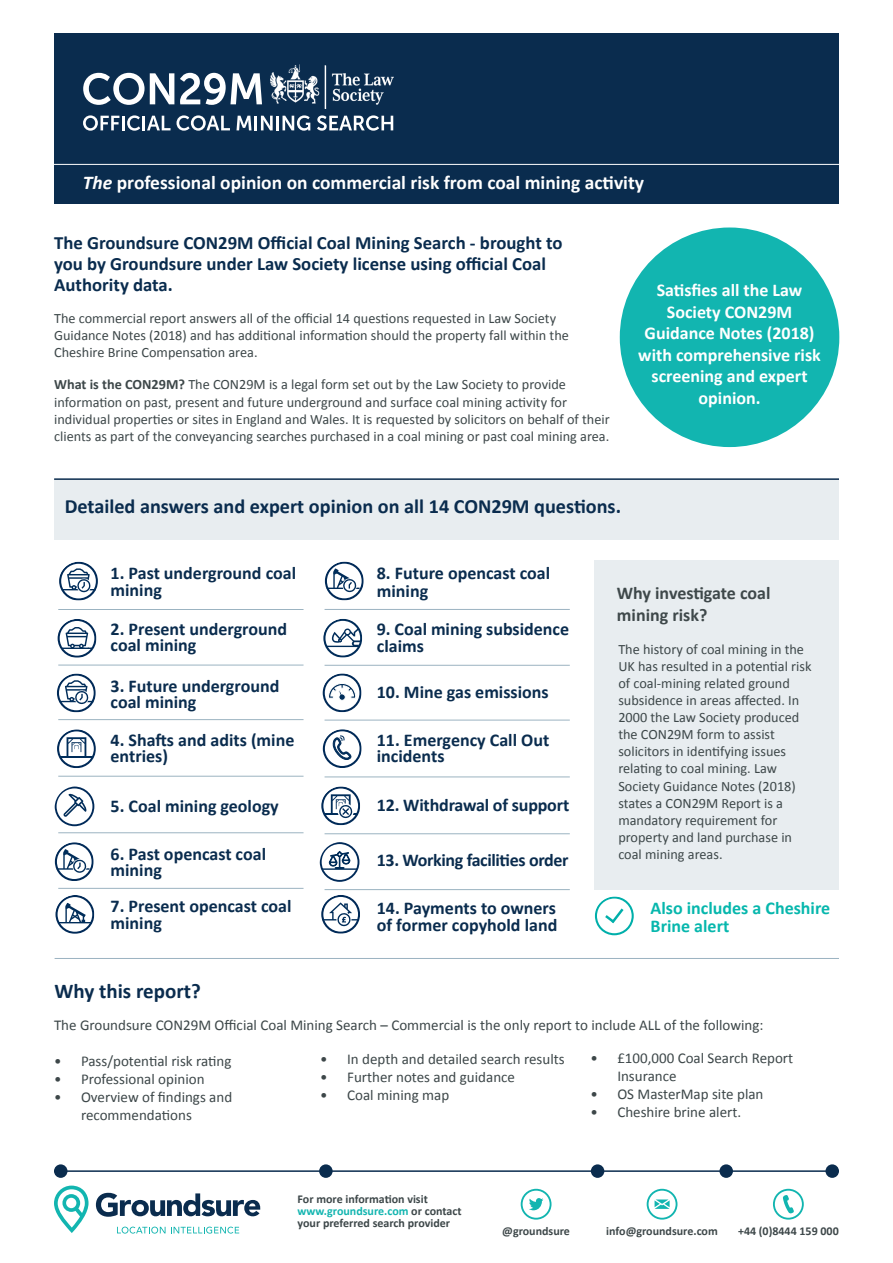
<style>
.page{position:relative;width:893px;height:1263px;background:#fff}
.page>*{position:absolute;margin:0;border:0;box-sizing:border-box;transform-origin:0 0}
.t1{font:700 21px "Calibri";color:#0a2c4e}
.t2{font:700 20.25px "Calibri";color:#0a2c4e}
.t3{font:700 19.5px "Calibri";color:#fff}
.t4{font:700 18.75px/21px "Calibri";color:#0a2c4e}
.t5{font:700 18px/16.5px "Calibri";color:#0a2c4e}
.t6{font:700 18px/21.6px "Calibri";color:#fff;text-align:center}
.t7{font:700 18px/18px "Calibri";color:#07b7ad}
.t8{font:700 18px/21.6px "Calibri";color:#3e484a}
.t9{font:700 18px "Calibri";letter-spacing:-.02em;color:#0a2c4e}
.t10{font:15px/18px "Calibri";color:#3d4749}
.t11{font:14.25px/17.1px "Calibri";color:#3d4749}
.t12{font:700 12px/12px "Calibri";color:#3d4749}
.t13{font:700 12px "Calibri";color:#3e484a}
.s1{font-style:italic}
.s2{font-weight:700}
.s3{color:#3e484a}
.s4{color:#12b5b0}
</style>
<div class="page">
<hr style="left:54px;top:1170px;width:785px;height:2px;background:#0a2c4e">
<div style="left:54px;top:1164px;width:13px;height:14px;background:#0a2c4e;border-radius:50%"></div>
<div style="left:319px;top:1164px;width:14px;height:14px;background:#0a2c4e;border-radius:50%"></div>
<div style="left:825px;top:1164px;width:14px;height:14px;background:#0a2c4e;border-radius:50%"></div>
<svg style="left:529px;top:1198px;width:14px;height:12px"></svg>
<div style="left:521px;top:1189px;width:30px;height:30px;border:2px solid #12b5b0;border-radius:50%"></div>
<svg style="left:655px;top:1199px;width:15px;height:10px"></svg>
<div style="left:647px;top:1189px;width:30px;height:30px;border:2px solid #12b5b0;border-radius:50%"></div>
<svg style="left:783px;top:1195px;width:11px;height:19px"></svg>
<div style="left:773px;top:1189px;width:31px;height:30px;border:2px solid #12b5b0;border-radius:50%"></div>
<svg style="left:54px;top:1185px;width:35px;height:48px"></svg>
<svg style="left:96px;top:1193px;width:164px;height:24px"></svg>
<svg style="left:117px;top:1226px;width:122px;height:7px"></svg>
<div style="left:591px;top:1164px;width:13px;height:14px;background:#0a2c4e;border-radius:50%"></div>
<div style="left:719px;top:1164px;width:14px;height:14px;background:#0a2c4e;border-radius:50%"></div>
<div style="left:54px;top:33px;width:785px;height:170px;background:#0a2c4e"></div>
<hr style="left:25px;top:164px;width:843px;height:1px;background:#fff">
<div style="left:620px;top:227px;width:219px;height:220px;background:#12b5b0;border-radius:50%"></div>
<svg style="left:83px;top:73px;width:91px;height:32px"></svg>
<svg style="left:180px;top:73px;width:82px;height:32px"></svg>
<svg style="left:83px;top:115px;width:147px;height:16px"></svg>
<svg style="left:236px;top:116px;width:37px;height:14px"></svg>
<hr style="left:276px;top:116px;width:3px;height:14px;background:#fff">
<svg style="left:283px;top:115px;width:27px;height:16px"></svg>
<svg style="left:317px;top:115px;width:76px;height:16px"></svg>
<img style="left:271px;top:65px;width:123px;height:44px">
<div style="left:594px;top:561px;width:245px;height:329px;background:#e8edf0"></div>
<hr style="left:58px;top:609px;width:246px;height:1px;background:#9bb3c1">
<hr style="left:58px;top:665px;width:246px;height:1px;background:#9bb3c1">
<hr style="left:58px;top:719px;width:246px;height:1px;background:#9bb3c1">
<hr style="left:58px;top:776px;width:246px;height:1px;background:#9bb3c1">
<hr style="left:58px;top:832px;width:246px;height:1px;background:#9bb3c1">
<hr style="left:58px;top:888px;width:246px;height:1px;background:#9bb3c1">
<div style="left:54px;top:479px;width:785px;height:60px;background:#e8edf0"></div>
<hr style="left:54px;top:478px;width:785px;height:2px;background:#0a2c4e">
<hr style="left:55px;top:958px;width:784px;height:1px;background:#9bb3c1">
<hr style="left:325px;top:609px;width:245px;height:1px;background:#9bb3c1">
<hr style="left:325px;top:665px;width:245px;height:1px;background:#9bb3c1">
<hr style="left:325px;top:720px;width:245px;height:1px;background:#9bb3c1">
<hr style="left:325px;top:776px;width:245px;height:1px;background:#9bb3c1">
<hr style="left:325px;top:833px;width:245px;height:1px;background:#9bb3c1">
<hr style="left:325px;top:889px;width:245px;height:1px;background:#9bb3c1">
<svg style="left:57px;top:673px;width:39px;height:39px"></svg>
<svg style="left:58px;top:619px;width:38px;height:39px"></svg>
<svg style="left:59px;top:562px;width:39px;height:38px"></svg>
<svg style="left:55px;top:842px;width:39px;height:39px"></svg>
<svg style="left:55px;top:786px;width:42px;height:42px"></svg>
<svg style="left:55px;top:786px;width:39px;height:40px"></svg>
<svg style="left:57px;top:729px;width:39px;height:39px"></svg>
<hr style="left:60px;top:756px;width:33px;height:2px;background:#002d5a">
<svg style="left:55px;top:895px;width:39px;height:39px"></svg>
<svg style="left:322px;top:673px;width:42px;height:42px"></svg>
<svg style="left:323px;top:673px;width:38px;height:39px"></svg>
<svg style="left:323px;top:619px;width:39px;height:39px"></svg>
<hr style="left:326px;top:646px;width:33px;height:1px;background:#002d5a">
<svg style="left:325px;top:562px;width:39px;height:38px"></svg>
<svg style="left:320px;top:842px;width:39px;height:40px"></svg>
<hr style="left:322px;top:868px;width:35px;height:2px;background:#002d5a">
<svg style="left:321px;top:786px;width:39px;height:39px"></svg>
<svg style="left:323px;top:729px;width:39px;height:39px"></svg>
<svg style="left:321px;top:895px;width:39px;height:39px"></svg>
<svg style="left:595px;top:896px;width:39px;height:39px"></svg>
<h3 class="t3" style="left:83px;top:170px;width:563px"><span class="s1">The</span> professional opinion on commercial risk from coal mining activity</h3>
<h3 class="t4" style="left:54px;top:231px;width:510px">The Groundsure CON29M Official Coal Mining Search - brought to you by Groundsure under Law Society license using official Coal<br>Authority data.</h3>
<p class="t11" style="left:54px;top:309px;width:516px">The commercial report answers all of the official 14 questions requested in Law Society<br>Guidance Notes (2018) and has additional information should the property fall within the<br>Cheshire Brine Compensation area.</p>
<p class="t11" style="left:54px;top:375px;width:557px"><span class="s2">What is the CON29M?</span> The CON29M is a legal form set out by the Law Society to provide information on past, present and future underground and surface coal mining activity for individual properties or sites in England and Wales. It is requested by solicitors on behalf of their clients as part of the conveyancing searches purchased in a coal mining or past coal mining area.</p>
<p class="t6" style="left:638px;top:278px;width:184px">Satisfies all the Law<br>Society CON29M<br>Guidance Notes (2018) with comprehensive risk screening and expert opinion.</p>
<h2 class="t2" style="left:65px;top:494px;width:558px">Detailed answers and expert opinion on all 14 CON29M questions.</h2>
<p class="t5" style="left:111px;top:564px;width:187px">1. Past underground coal mining</p>
<p class="t5" style="left:111px;top:620px;width:178px">2. Present underground coal mining</p>
<p class="t5" style="left:111px;top:677px;width:170px">3. Future underground coal mining</p>
<p class="t5" style="left:111px;top:731px;width:185px">4. Shafts and adits (mine entries)</p>
<p class="t5" style="left:111px;top:797px;width:170px">5. Coal mining geology</p>
<p class="t5" style="left:111px;top:845px;width:157px">6. Past opencast coal mining</p>
<p class="t5" style="left:111px;top:897px;width:182px">7. Present opencast coal mining</p>
<h1 class="t1" style="left:55px;top:978px;width:148px">Why this report?</h1>
<p class="t5" style="left:377px;top:563px;width:175px;line-height:18px">8. Future opencast coal mining</p>
<p class="t5" style="left:377px;top:620px;width:194px">9. Coal mining subsidence claims</p>
<p class="t5" style="left:377px;top:683px;width:173px">10. Mine gas emissions</p>
<p class="t5" style="left:377px;top:730px;width:174px">11. Emergency Call Out incidents</p>
<p class="t5" style="left:377px;top:796px;width:194px">12. Withdrawal of support</p>
<p class="t9" style="left:377px;top:849px;width:193px">13. Working facilities order</p>
<p class="t5" style="left:377px;top:899px;width:182px">14. Payments to owners of former copyhold land</p>
<p class="t8" style="left:617px;top:581px;width:155px">Why investigate coal mining risk?</p>
<p class="t11" style="left:618px;top:640px;width:195px">The history of coal mining in the<br>UK has resulted in a potential risk of coal-mining related ground subsidence in areas affected. In<br>2000 the Law Society produced the CON29M form to assist solicitors in identifying issues relating to coal mining. Law<br>Society Guidance Notes (2018) states a CON29M Report is a mandatory requirement for property and land purchase in coal mining areas.</p>
<p class="t7" style="left:651px;top:898px;width:181px">Also includes a Cheshire<br>Brine alert</p>
<p class="t10" style="left:54px;top:1016px;width:711px">The Groundsure CON29M Official Coal Mining Search – Commercial is the only report to include ALL of the following:</p>
<p class="t10" style="left:54px;top:1052px;width:179px">• Pass/potential risk rating</p>
<p class="t10" style="left:54px;top:1070px;width:152px">• Professional opinion</p>
<p class="t10" style="left:81px;top:1088px;width:153px;text-indent:-27px">• Overview of findings and recommendations</p>
<p class="t10" style="left:617px;top:1049px;width:177px;text-indent:-27px">• £100,000 Coal Search Report<br>Insurance</p>
<p class="t10" style="left:590px;top:1085px;width:175px">• OS MasterMap site plan</p>
<p class="t10" style="left:590px;top:1103px;width:152px">• Cheshire brine alert.</p>
<p class="t10" style="left:320px;top:1049px;width:246px">• In depth and detailed search results</p>
<p class="t10" style="left:320px;top:1067px;width:196px">• Further notes and guidance</p>
<p class="t10" style="left:320px;top:1085px;width:131px">• Coal mining map</p>
<p class="t12" style="left:298px;top:1192px;width:166px"><span class="s3">For more information visit </span><span class="s4">www.groundsure.com</span> or contact your preferred search provider</p>
<p class="t13" style="left:502px;top:1223px;width:69px">@groundsure</p>
<p class="t13" style="left:606px;top:1223px;width:113px">info@groundsure.com</p>
<p class="t13" style="left:738px;top:1223px;width:102px">+44 (0)8444 159 000</p>
</div>
